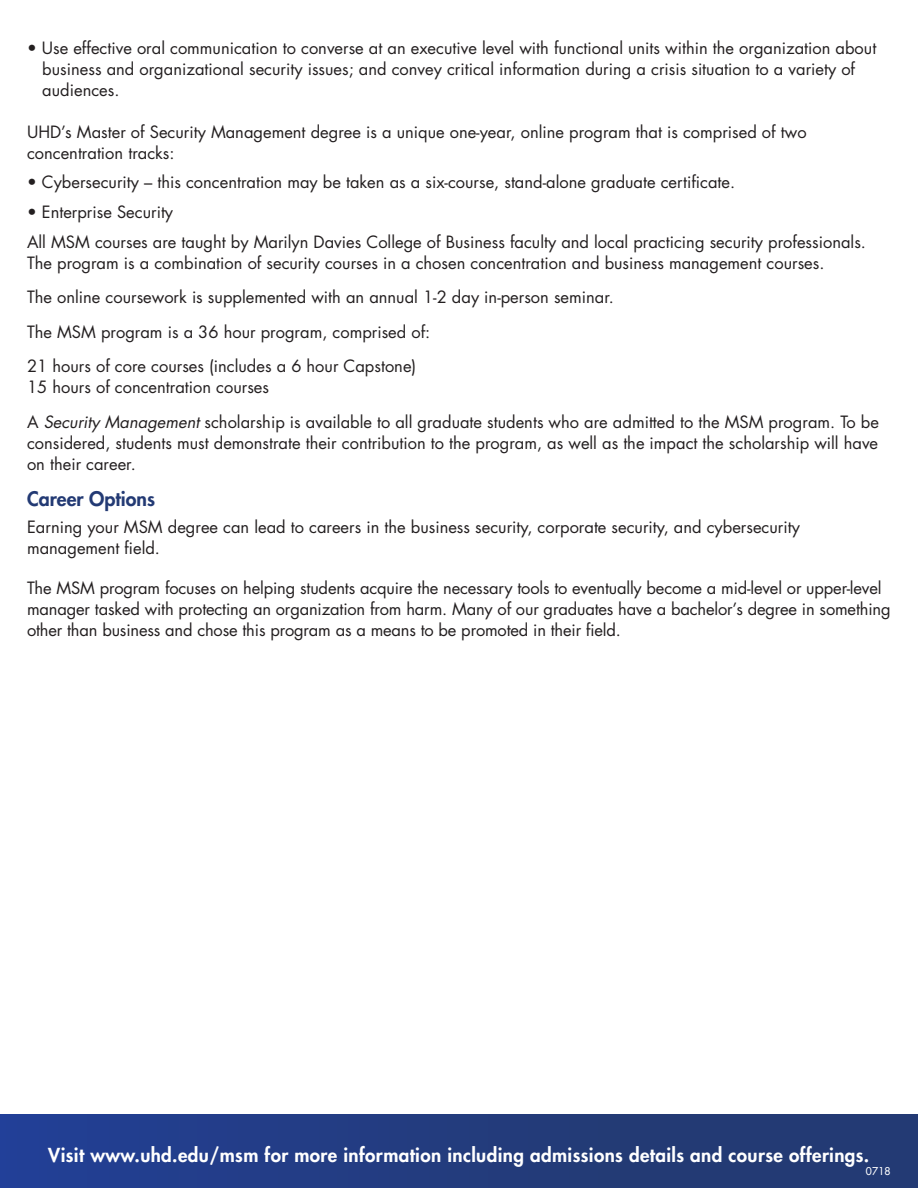
<style>
.page{position:relative;width:918px;height:1188px;background:#fff}
.page>*{position:absolute;margin:0;border:0;box-sizing:border-box;transform-origin:0 0}
.t1{font:800 19.5px "Futura Std";color:#233a74}
.t2{font:800 18.75px "Futura Std";letter-spacing:.02em;color:#fff}
.t3{font:16.5px/21px "Futura Std";color:#231f20}
.t4{font:500 10.5px "Futura Std";color:#fff}
.s1{font-style:italic}
</style>
<div class="page">
<div style="left:0;top:1115px;width:918px;height:73px;background:linear-gradient(to right,#223f93,#23396c)"></div>
<p class="t3" style="left:42px;top:38px;width:836px;text-indent:-15px">• Use effective oral communication to converse at an executive level with functional units within the organization about business and organizational security issues; and convey critical information during a crisis situation to a variety of audiences.</p>
<p class="t3" style="left:27px;top:122px;width:781px">UHD’s Master of Security Management degree is a unique one-year, online program that is comprised of two concentration tracks:</p>
<p class="t3" style="left:27px;top:171px;width:710px">• Cybersecurity – this concentration may be taken as a six-course, stand-alone graduate certificate.</p>
<p class="t3" style="left:27px;top:197px;width:840px;line-height:30px">• Enterprise Security<br>All MSM courses are taught by Marilyn Davies College of Business faculty and local practicing security professionals.</p>
<p class="t3" style="left:27px;top:245px;width:799px;line-height:34.5px">The program is a combination of security courses in a chosen concentration and business management courses.<br>The online coursework is supplemented with an annual 1-2 day in-person seminar.<br>The MSM program is a 36 hour program, comprised of:<br>21 hours of core courses (includes a 6 hour Capstone)</p>
<p class="t3" style="left:27px;top:370px;width:853px;line-height:34.5px">15 hours of concentration courses<br>A <span class="s1">Security Management</span> scholarship is available to all graduate students who are admitted to the MSM program. To be</p>
<p class="t3" style="left:27px;top:432px;width:853px">considered, students must demonstrate their contribution to the program, as well as the impact the scholarship will have on their career.</p>
<p class="t1" style="left:27px;top:486px;width:129px">Career Options</p>
<p class="t3" style="left:27px;top:516px;width:774px">Earning your MSM degree can lead to careers in the business security, corporate security, and cybersecurity management field.</p>
<p class="t3" style="left:27px;top:578px;width:865px">The MSM program focuses on helping students acquire the necessary tools to eventually become a mid-level or upper-level manager tasked with protecting an organization from harm. Many of our graduates have a bachelor’s degree in something other than business and chose this program as a means to be promoted in their field.</p>
<p class="t2" style="left:48px;top:1143px;width:823px">Visit www.uhd.edu/msm for more information including admissions details and course offerings.</p>
<p class="t4" style="left:866px;top:1165px;width:26px">0718</p>
</div>
